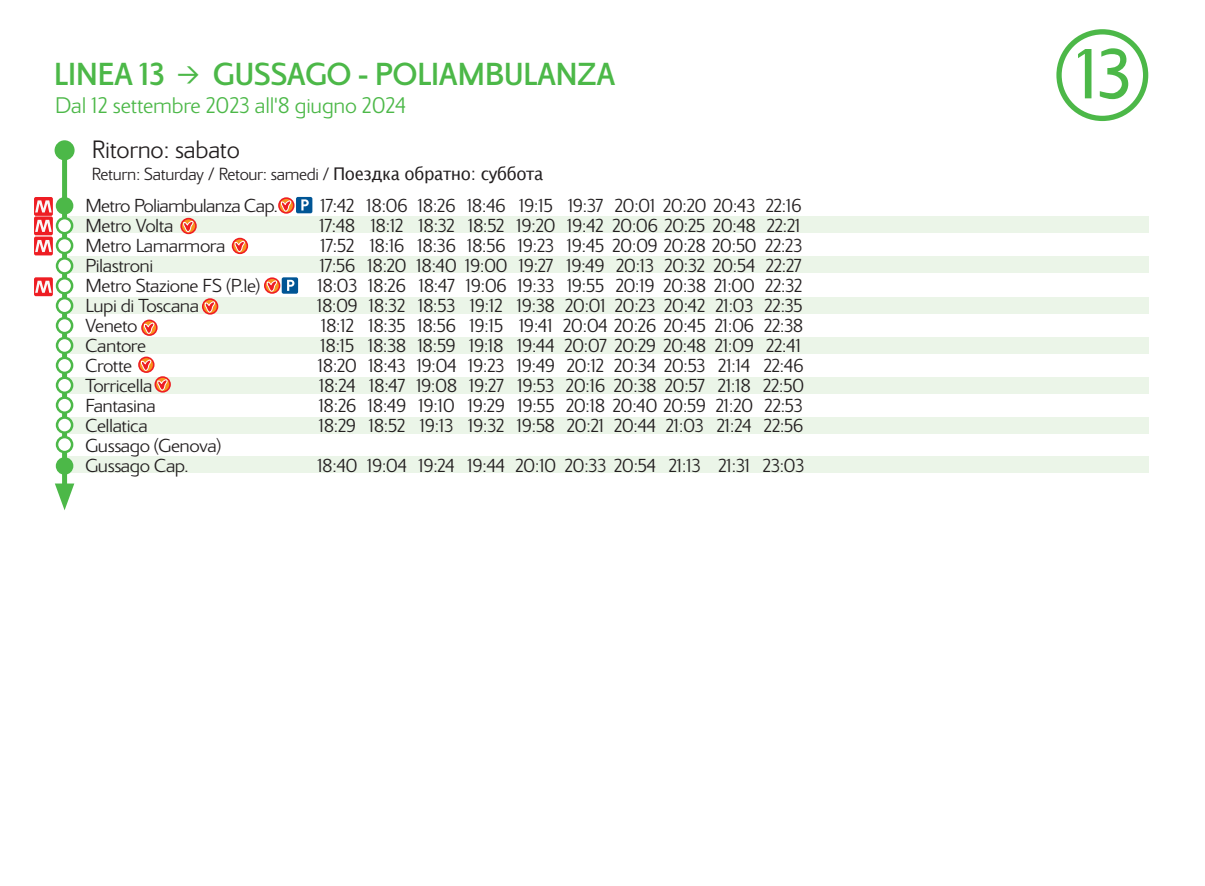
<style>
.page{position:relative;width:1205px;height:886px;background:#fff}
.page>*{position:absolute;margin:0;border:0;box-sizing:border-box;transform-origin:0 0}
.t1{font:700 70.5px "Metrobrescia";color:#4cb848}
.t2{font:900 31.75px "Metrobrescia";letter-spacing:-.04em;color:#4cb848}
.t3{font:500 25px "Metrobrescia";letter-spacing:-.01em;color:#231f20;scale:.95 1}
.t4{font:500 22.5px "Metrobrescia";letter-spacing:-.01em;color:#4cb848;scale:.95 1}
.orari{font:500 18.75px "Metrobrescia";letter-spacing:-.04em;color:#231f20}
.nodi{font:500 18.75px "Metrobrescia";letter-spacing:-.025em;color:#231f20}
.t5{font:500 17.5px "Metrobrescia";letter-spacing:-.02em;color:#231f20;scale:.95 1}
.s1{font-family:"DIN";font-weight:500;font-size:22px}
.s2{font-family:"Lucida Grande";font-weight:400}
</style>
<div class="page">
<div style="left:1056px;top:29px;width:92px;height:92px;border:5px solid #4cb848;border-radius:50%"></div>
<div style="left:34px;top:237px;width:19px;height:18px;background:#ee1d23;border-radius:2px"></div>
<svg style="left:35px;top:240px;width:17px;height:12px"></svg>
<div style="left:34px;top:277px;width:19px;height:19px;background:#ee1d23;border-radius:2px"></div>
<svg style="left:35px;top:281px;width:17px;height:12px"></svg>
<div style="left:34px;top:216px;width:19px;height:19px;background:#ee1d23;border-radius:2px"></div>
<svg style="left:35px;top:220px;width:17px;height:12px"></svg>
<div style="left:62px;top:150px;width:5px;height:343px;background:#4cb848"></div>
<div style="left:55px;top:140px;width:20px;height:20px;background:#4cb848;border-radius:50%"></div>
<svg style="left:55px;top:483px;width:19px;height:27px"></svg>
<div style="left:67px;top:417px;width:1081px;height:17px;background:#ebf5e8"></div>
<div style="left:67px;top:456px;width:1081px;height:17px;background:#ebf5e8"></div>
<div style="left:67px;top:216px;width:1081px;height:17px;background:#ebf5e8"></div>
<div style="left:67px;top:257px;width:1081px;height:16px;background:#ebf5e8"></div>
<div style="left:67px;top:297px;width:1081px;height:16px;background:#ebf5e8"></div>
<div style="left:67px;top:337px;width:1081px;height:16px;background:#ebf5e8"></div>
<div style="left:67px;top:377px;width:1081px;height:16px;background:#ebf5e8"></div>
<div style="left:56px;top:197px;width:17px;height:18px;background:#4cb848;border-radius:50%"></div>
<div style="left:57px;top:218px;width:15px;height:15px;background:#fff;border-radius:50%"></div>
<div style="left:56px;top:217px;width:17px;height:17px;border:2px solid #4cb848;border-radius:50%"></div>
<svg style="left:57px;top:258px;width:15px;height:15px"></svg>
<div style="left:56px;top:257px;width:17px;height:18px;border:2px solid #4cb848;border-radius:50%"></div>
<svg style="left:57px;top:278px;width:15px;height:15px"></svg>
<div style="left:56px;top:277px;width:17px;height:18px;border:2px solid #4cb848;border-radius:50%"></div>
<div style="left:57px;top:298px;width:15px;height:15px;background:#fff;border-radius:50%"></div>
<div style="left:56px;top:297px;width:17px;height:17px;border:2px solid #4cb848;border-radius:50%"></div>
<div style="left:57px;top:318px;width:15px;height:15px;background:#fff;border-radius:50%"></div>
<div style="left:56px;top:317px;width:17px;height:17px;border:2px solid #4cb848;border-radius:50%"></div>
<div style="left:57px;top:338px;width:15px;height:15px;background:#fff;border-radius:50%"></div>
<div style="left:56px;top:337px;width:17px;height:17px;border:2px solid #4cb848;border-radius:50%"></div>
<div style="left:57px;top:358px;width:15px;height:15px;background:#fff;border-radius:50%"></div>
<div style="left:56px;top:357px;width:17px;height:17px;border:2px solid #4cb848;border-radius:50%"></div>
<svg style="left:57px;top:417px;width:15px;height:16px"></svg>
<div style="left:56px;top:416px;width:17px;height:18px;border:2px solid #4cb848;border-radius:50%"></div>
<div style="left:57px;top:437px;width:15px;height:15px;background:#fff;border-radius:50%"></div>
<div style="left:56px;top:436px;width:17px;height:17px;border:2px solid #4cb848;border-radius:50%"></div>
<div style="left:56px;top:457px;width:17px;height:18px;background:#4cb848;border-radius:50%"></div>
<svg style="left:57px;top:378px;width:15px;height:15px"></svg>
<div style="left:56px;top:376px;width:17px;height:18px;border:2px solid #4cb848;border-radius:50%"></div>
<div style="left:57px;top:238px;width:15px;height:15px;background:#fff;border-radius:50%"></div>
<div style="left:56px;top:237px;width:17px;height:17px;border:2px solid #4cb848;border-radius:50%"></div>
<svg style="left:57px;top:398px;width:15px;height:15px"></svg>
<div style="left:56px;top:396px;width:17px;height:18px;border:2px solid #4cb848;border-radius:50%"></div>
<div style="left:34px;top:197px;width:19px;height:19px;background:#ee1d23;border-radius:2px"></div>
<svg style="left:35px;top:200px;width:17px;height:12px"></svg>
<div style="left:278px;top:197px;width:16px;height:17px;border:2px solid #ee1d23;border-radius:50%"></div>
<svg style="left:281px;top:200px;width:10px;height:11px"></svg>
<div style="left:180px;top:218px;width:17px;height:16px;border:2px solid #ee1d23;border-radius:50%"></div>
<svg style="left:183px;top:221px;width:10px;height:11px"></svg>
<div style="left:232px;top:238px;width:16px;height:16px;border:2px solid #ee1d23;border-radius:50%"></div>
<svg style="left:235px;top:241px;width:10px;height:11px"></svg>
<div style="left:264px;top:277px;width:16px;height:17px;border:2px solid #ee1d23;border-radius:50%"></div>
<svg style="left:267px;top:280px;width:10px;height:12px"></svg>
<div style="left:202px;top:298px;width:16px;height:17px;border:2px solid #ee1d23;border-radius:50%"></div>
<svg style="left:205px;top:301px;width:10px;height:11px"></svg>
<svg style="left:142px;top:320px;width:15px;height:15px"></svg>
<div style="left:141px;top:319px;width:17px;height:17px;border:2px solid #ee1d23;border-radius:50%"></div>
<svg style="left:144px;top:323px;width:10px;height:11px"></svg>
<div style="left:138px;top:357px;width:16px;height:16px;border:2px solid #ee1d23;border-radius:50%"></div>
<svg style="left:141px;top:360px;width:10px;height:11px"></svg>
<div style="left:154px;top:376px;width:17px;height:17px;border:2px solid #ee1d23;border-radius:50%"></div>
<svg style="left:157px;top:379px;width:10px;height:11px"></svg>
<div style="left:296px;top:197px;width:16px;height:16px;background:#005595;border-radius:2px"></div>
<svg style="left:301px;top:199px;width:8px;height:11px"></svg>
<div style="left:282px;top:277px;width:16px;height:17px;background:#005595;border-radius:2px"></div>
<svg style="left:287px;top:280px;width:7px;height:11px"></svg>
<p class="t2" style="left:54px;top:55px;width:564px">LINEA 13 <span class="s1">&gt;</span> GUSSAGO - POLIAMBULANZA</p>
<p class="t4" style="left:55px;top:92px;width:372px">Dal 12 settembre 2023 all'8 giugno 2024</p>
<p class="t3" style="left:91px;top:135px;width:158px">Ritorno: sabato</p>
<p class="t5" style="left:91px;top:164px;width:477px">Return: Saturday / Retour: samedi / <span class="s2">Поездка обратно: суббота</span></p>
<p class="nodi" style="left:85px;top:194px;width:194px">Metro Poliambulanza Cap.</p>
<p class="nodi" style="left:85px;top:214px;width:90px">Metro Volta</p>
<p class="nodi" style="left:85px;top:234px;width:142px">Metro Lamarmora</p>
<p class="nodi" style="left:85px;top:254px;width:70px">Pilastroni</p>
<p class="nodi" style="left:85px;top:274px;width:177px">Metro Stazione FS (P.le)</p>
<p class="nodi" style="left:85px;top:294px;width:115px">Lupi di Toscana</p>
<p class="nodi" style="left:85px;top:314px;width:54px">Veneto</p>
<p class="nodi" style="left:85px;top:334px;width:62px">Cantore</p>
<p class="nodi" style="left:85px;top:354px;width:49px">Crotte</p>
<p class="nodi" style="left:85px;top:374px;width:69px">Torricella</p>
<p class="nodi" style="left:85px;top:394px;width:72px">Fantasina</p>
<p class="nodi" style="left:85px;top:414px;width:64px">Cellatica</p>
<p class="nodi" style="left:85px;top:434px;width:138px">Gussago (Genova)</p>
<p class="nodi" style="left:85px;top:454px;width:105px">Gussago Cap.</p>
<p class="orari" style="left:320px;top:195px;width:483px">17:42 18:06 18:26 18:46 19:15 19:37 20:01 20:20 20:43 22:16</p>
<p class="orari" style="left:319px;top:215px;width:483px">17:48 18:12 18:32 18:52 19:20 19:42 20:06 20:25 20:48 22:21</p>
<p class="orari" style="left:320px;top:235px;width:484px">17:52 18:16 18:36 18:56 19:23 19:45 20:09 20:28 20:50 22:23</p>
<p class="orari" style="left:319px;top:255px;width:484px">17:56 18:20 18:40 19:00 19:27 19:49 20:13 20:32 20:54 22:27</p>
<p class="orari" style="left:317px;top:275px;width:487px">18:03 18:26 18:47 19:06 19:33 19:55 20:19 20:38 21:00 22:32</p>
<p class="orari" style="left:317px;top:295px;width:488px">18:09 18:32 18:53 19:12 19:38 20:01 20:23 20:42 21:03 22:35</p>
<p class="orari" style="left:321px;top:315px;width:484px">18:12 18:35 18:56 19:15 19:41 20:04 20:26 20:45 21:06 22:38</p>
<p class="orari" style="left:320px;top:335px;width:482px">18:15 18:38 18:59 19:18 19:44 20:07 20:29 20:48 21:09 22:41</p>
<p class="orari" style="left:318px;top:355px;width:488px">18:20 18:43 19:04 19:23 19:49 20:12 20:34 20:53 21:14 22:46</p>
<p class="orari" style="left:319px;top:375px;width:487px">18:24 18:47 19:08 19:27 19:53 20:16 20:38 20:57 21:18 22:50</p>
<p class="orari" style="left:318px;top:395px;width:486px">18:26 18:49 19:10 19:29 19:55 20:18 20:40 20:59 21:20 22:53</p>
<p class="orari" style="left:318px;top:415px;width:486px">18:29 18:52 19:13 19:32 19:58 20:21 20:44 21:03 21:24 22:56</p>
<p class="orari" style="left:317px;top:455px;width:489px">18:40 19:04 19:24 19:44 20:10 20:33 20:54 21:13 21:31 23:03</p>
<p class="t1" style="left:1075px;top:33px;width:58px">13</p>
</div>
